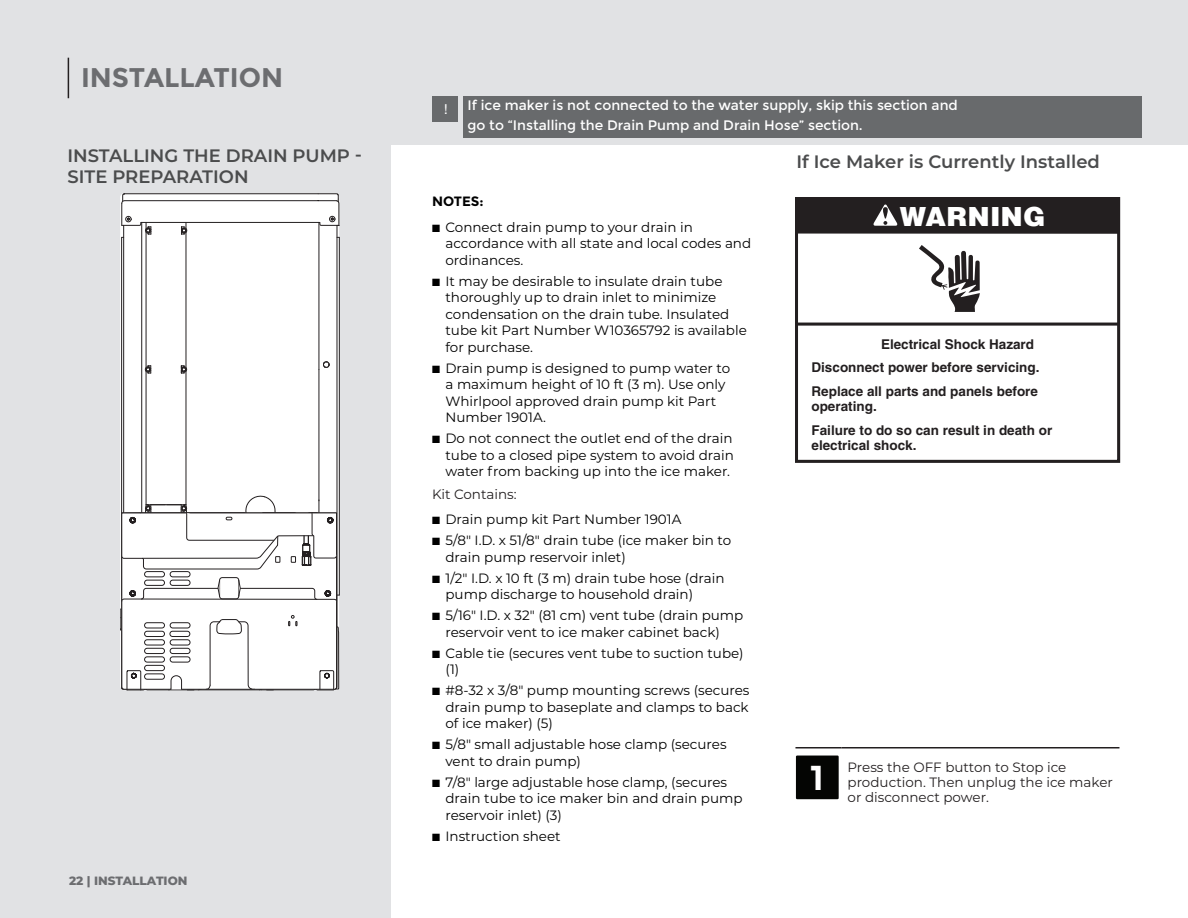
<style>
.page{position:relative;width:1188px;height:918px;background:#fff}
.page>*{position:absolute;margin:0;border:0;box-sizing:border-box;transform-origin:0 0}
.t1{font:700 34.65px "Montserrat";color:#fff}
.t2{font:700 27px "Montserrat";color:#6c6d70}
.t3{font:900 27px "Helvetica";color:#fff}
.JA_Subtopic_header{font:600 18px/21px "Montserrat";color:#4b4c4d}
.t4{font:13.8px/19.6px "Montserrat";color:#fff}
.t5{font:13.8px "Helvetica Neue LT Std";color:#fff}
.t6{font:13.5px/16.5px "Montserrat";color:#000}
.t7{font:700 13.5px/23.2px "Helvetica";color:#231f20}
.JA_Body{font:13.5px/15px "Montserrat";color:#231f20}
.Body_Bold{font:700 13.5px "Montserrat";color:#000}
.t8{font:800 12px "Montserrat";color:#6c6d70}
</style>
<div class="page">
<div style="left:0;top:0;width:1188px;height:145px;background:#e1e2e4"></div>
<div style="left:0;top:145px;width:392px;height:773px;background:#e1e2e4"></div>
<hr style="left:68px;top:58px;width:1px;height:40px;background:#231f20">
<div style="left:463px;top:96px;width:679px;height:42px;background:#686a6c"></div>
<div style="left:432px;top:96px;width:25px;height:26px;background:#686a6c"></div>
<div style="left:795px;top:197px;width:325px;height:266px;border:3px solid #231f20"></div>
<hr style="left:797px;top:323px;width:322px;height:3px;background:#231f20">
<div style="left:796px;top:198px;width:323px;height:36px;background:#231f20"></div>
<svg style="left:873px;top:204px;width:25px;height:22px"></svg>
<svg style="left:919px;top:245px;width:61px;height:67px"></svg>
<hr style="left:795px;top:747px;width:47px;height:1px;background:#231f20">
<hr style="left:842px;top:747px;width:277px;height:1px;background:#231f20">
<div style="left:797px;top:757px;width:41px;height:41px;background:#040503"></div>
<div style="left:796px;top:756px;width:43px;height:43px;border:2px solid #040503"></div>
<svg style="left:120px;top:193px;width:220px;height:497px;background:#f0eff0"></svg>
<h2 class="t2" style="left:81px;top:62px;width:204px">INSTALLATION</h2>
<p class="JA_Subtopic_header" style="left:68px;top:144px;width:296px">INSTALLING THE DRAIN PUMP -<br>SITE PREPARATION</p>
<p class="t8" style="left:69px;top:872px;width:120px">22 | INSTALLATION</p>
<p class="t5" style="left:444px;top:101px;width:5px">!</p>
<p class="t4" style="left:468px;top:96px;width:492px">If ice maker is not connected to the water supply, skip this section and go to “Installing the Drain Pump and Drain Hose” section.</p>
<p class="JA_Subtopic_header" style="left:796px;top:150px;width:305px">If Ice Maker is Currently Installed</p>
<p class="Body_Bold" style="left:432px;top:194px;width:53px">NOTES:</p>
<p class="t6" style="left:446px;top:218px;width:307px;text-indent:-14px">■ Connect drain pump to your drain in accordance with all state and local codes and ordinances.</p>
<p class="t6" style="left:446px;top:272px;width:303px;text-indent:-14px">■ It may be desirable to insulate drain tube thoroughly up to drain inlet to minimize condensation on the drain tube. Insulated tube kit Part Number W10365792 is available for purchase.</p>
<p class="t6" style="left:446px;top:359px;width:286px;text-indent:-14px">■ Drain pump is designed to pump water to a maximum height of 10 ft (3 m). Use only<br>Whirlpool approved drain pump kit Part<br>Number 1901A.</p>
<p class="t6" style="left:446px;top:430px;width:290px;text-align:justify;text-indent:-14px">■ Do not connect the outlet end of the drain tube to a closed pipe system to avoid drain water from backing up into the ice maker.</p>
<p class="JA_Body" style="left:432px;top:486px;width:86px">Kit Contains:</p>
<p class="t6" style="left:432px;top:511px;width:251px">■ Drain pump kit Part Number 1901A</p>
<p class="t6" style="left:446px;top:532px;width:287px;text-indent:-14px">■ 5/8" I.D. x 51/8" drain tube (ice maker bin to drain pump reservoir inlet)</p>
<p class="t6" style="left:446px;top:569px;width:281px;text-indent:-14px">■ 1/2" I.D. x 10 ft (3 m) drain tube hose (drain pump discharge to household drain)</p>
<p class="t6" style="left:446px;top:607px;width:299px;text-indent:-14px">■ 5/16" I.D. x 32" (81 cm) vent tube (drain pump reservoir vent to ice maker cabinet back)</p>
<p class="t6" style="left:446px;top:644px;width:300px;text-indent:-14px">■ Cable tie (secures vent tube to suction tube) (1)</p>
<p class="t6" style="left:446px;top:682px;width:306px;text-align:justify;text-indent:-14px">■ #8-32 x 3/8" pump mounting screws (secures drain pump to baseplate and clamps to back of ice maker) (5)</p>
<p class="t6" style="left:446px;top:736px;width:283px;text-indent:-14px">■ 5/8" small adjustable hose clamp (secures vent to drain pump)</p>
<p class="t6" style="left:446px;top:773px;width:299px;text-indent:-14px">■ 7/8" large adjustable hose clamp, (secures drain tube to ice maker bin and drain pump reservoir inlet) (3)</p>
<p class="t6" style="left:432px;top:827px;width:130px">■ Instruction sheet</p>
<p class="t3" style="left:900px;top:200px;width:148px">WARNING</p>
<p class="t7" style="left:811px;top:333px;width:230px;text-indent:70px">Electrical Shock Hazard<br>Disconnect power before servicing.<br>Replace all parts and panels before</p>
<p class="t7" style="left:811px;top:395px;width:242px">operating.<br>Failure to do so can result in death or</p>
<p class="t7" style="left:811px;top:434px;width:107px">electrical shock.</p>
<p class="t1" style="left:810px;top:757px;width:15px">1</p>
<p class="JA_Body" style="left:848px;top:759px;width:267px">Press the OFF button to Stop ice production. Then unplug the ice maker or disconnect power.</p>
</div>
